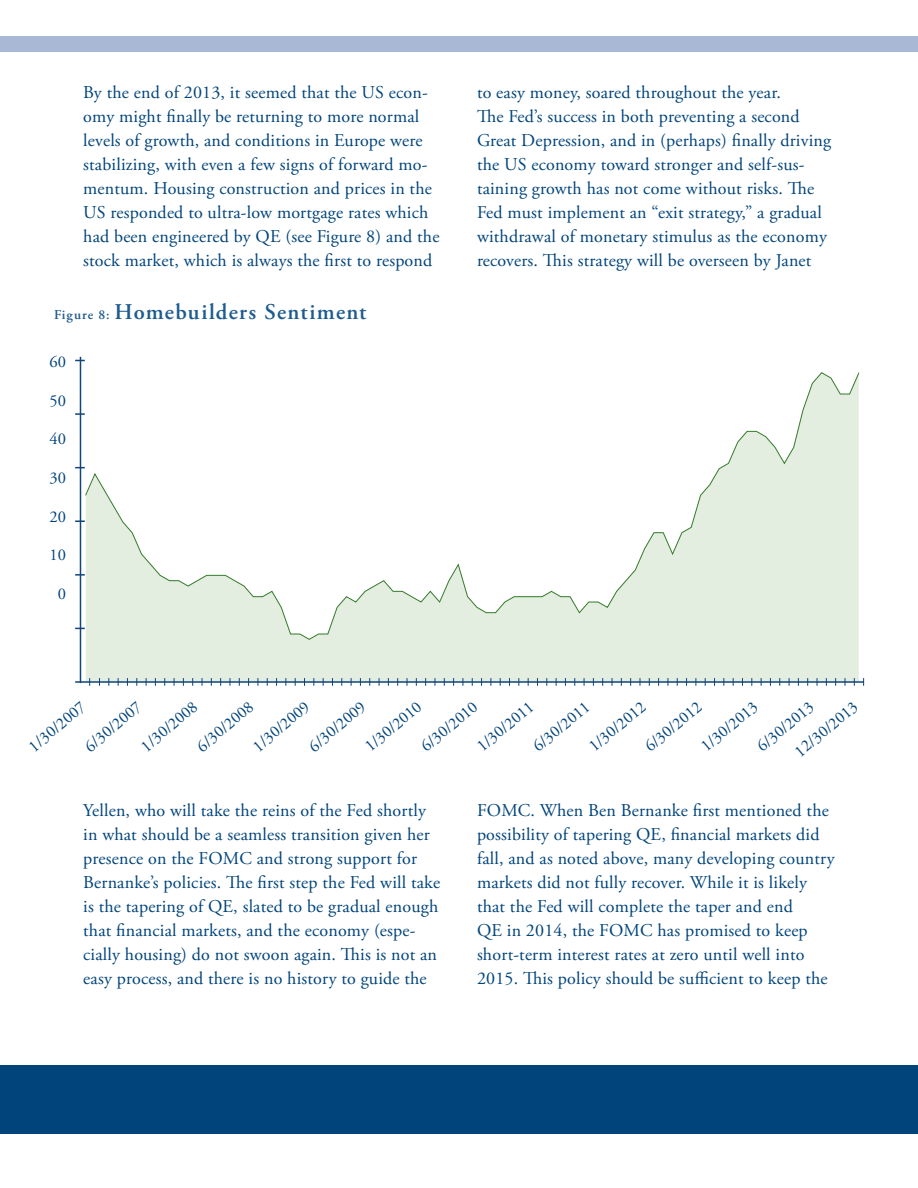
<style>
.page{position:relative;width:918px;height:1188px;background:#fff}
.page>*{position:absolute;margin:0;border:0;box-sizing:border-box;transform-origin:0 0}
.t1{font:600 22.5px "Adobe Garamond Pro";letter-spacing:.055em;color:#1e5b8f}
.t2{font:18px/24px "Adobe Garamond Pro";letter-spacing:.01em;color:#00447b}
.t3{font:16.5px/36px "Adobe Garamond Pro";color:#00447b}
.s1{font-size:13.5px}
</style>
<div class="page">
<div style="left:0;top:1066px;width:918px;height:68px;background:#00447b"></div>
<div style="left:0;top:36px;width:918px;height:16px;background:#a9b8d4"></div>
<div style="left:86px;top:640px;width:773px;height:41px;background:#e3ede0"></div>
<svg style="left:85px;top:372px;width:774px;height:268px"></svg>
<hr style="left:80px;top:357px;width:1px;height:326px;background:#0f457a">
<svg style="left:75px;top:413px;width:10px;height:2px"></svg>
<svg style="left:75px;top:520px;width:10px;height:2px"></svg>
<svg style="left:75px;top:574px;width:10px;height:2px"></svg>
<hr style="left:75px;top:681px;width:789px;height:2px;background:#0f457a">
<p class="t2" style="left:83px;top:81px;width:358px">By the end of 2013, it seemed that the US econ&shy;omy might finally be returning to more normal levels of growth, and conditions in Europe were stabilizing, with even a few signs of forward mo&shy;mentum. Housing construction and prices in the US responded to ultra-low mortgage rates which had been engineered by QE (see Figure 8) and the stock market, which is always the first to respond</p>
<p class="t2" style="left:477px;top:81px;width:356px">to easy money, soared throughout the year.<br>The Fed’s success in both preventing a second Great Depression, and in (perhaps) finally driving the US economy toward stronger and self-sus&shy;taining growth has not come without risks. The Fed must implement an “exit strategy,” a gradual withdrawal of monetary stimulus as the economy recovers. This strategy will be overseen by Janet</p>
<p class="t1" style="left:54px;top:299px;width:314px"><span class="s1">Figure 8:</span> Homebuilders Sentiment</p>
<p class="t3" style="left:50px;top:344px;width:18px">60</p>
<p class="t3" style="left:50px;top:383px;width:18px">50</p>
<p class="t3" style="left:50px;top:422px;width:18px">40</p>
<p class="t3" style="left:50px;top:460px;width:18px">30</p>
<p class="t3" style="left:50px;top:499px;width:18px">20</p>
<p class="t3" style="left:50px;top:538px;width:18px">10</p>
<p class="t3" style="left:58px;top:576px;width:10px">0</p>
<p class="t3" style="left:636px;top:735px;width:70px;rotate:-40deg">6/30/2012</p>
<p class="t3" style="left:692px;top:735px;width:70px;rotate:-40deg">1/30/2013</p>
<p class="t3" style="left:412px;top:735px;width:70px;rotate:-40deg">6/30/2010</p>
<p class="t3" style="left:468px;top:735px;width:70px;rotate:-40deg">1/30/2011</p>
<p class="t3" style="left:524px;top:735px;width:70px;rotate:-40deg">6/30/2011</p>
<p class="t3" style="left:580px;top:735px;width:70px;rotate:-40deg">1/30/2012</p>
<p class="t3" style="left:53px;top:708px;width:70px;text-indent:-43px;rotate:-40deg">1/30/2007<br>6/30/2007</p>
<p class="t3" style="left:300px;top:735px;width:70px;rotate:-40deg">6/30/2009</p>
<p class="t3" style="left:356px;top:735px;width:70px;rotate:-40deg">1/30/2010</p>
<p class="t3" style="left:786px;top:740px;width:78px;rotate:-40deg">12/30/2013</p>
<p class="t3" style="left:748px;top:735px;width:70px;rotate:-40deg">6/30/2013</p>
<p class="t3" style="left:188px;top:735px;width:70px;rotate:-40deg">6/30/2008</p>
<p class="t3" style="left:244px;top:735px;width:70px;rotate:-40deg">1/30/2009</p>
<p class="t3" style="left:132px;top:735px;width:70px;rotate:-40deg">1/30/2008</p>
<p class="t2" style="left:83px;top:799px;width:358px">Yellen, who will take the reins of the Fed shortly in what should be a seamless transition given her presence on the FOMC and strong support for Bernanke’s policies. The first step the Fed will take is the tapering of QE, slated to be gradual enough that financial markets, and the economy (espe&shy;cially housing) do not swoon again. This is not an easy process, and there is no history to guide the</p>
<p class="t2" style="left:477px;top:799px;width:359px">FOMC. When Ben Bernanke first mentioned the possibility of tapering QE, financial markets did fall, and as noted above, many developing country markets did not fully recover. While it is likely that the Fed will complete the taper and end<br>QE in 2014, the FOMC has promised to keep short-term interest rates at zero until well into 2015. This policy should be sufficient to keep the</p>
</div>
